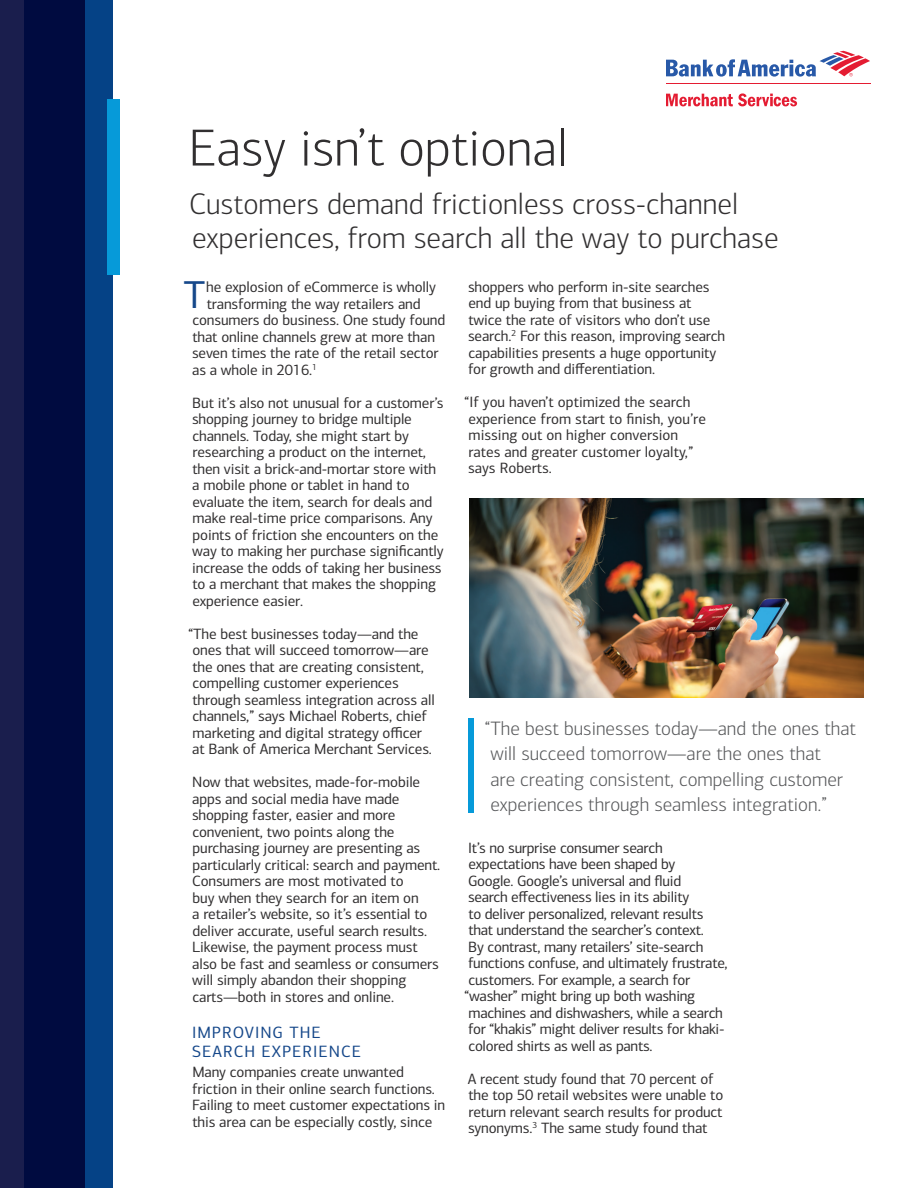
<style>
.page{position:relative;width:918px;height:1188px;background:#fff}
.page>*{position:absolute;margin:0;border:0;box-sizing:border-box;transform-origin:0 0}
.heading{font:300 52.5px "Connections";color:#312f30}
.t1{font:39.15px "Connections";color:#16488a}
.intro_paragraph{font:300 30px/34.5px "Connections";color:#312f30}
.Pull_quote{font:300 19.5px/25.5px "Connections";color:#57585a}
.subhead{font:16.5px/19.5px "Connections";letter-spacing:.06em;color:#16488a}
.t2{font:15px/16.5px "Connections";letter-spacing:-.01em;color:#312f30}
</style>
<div class="page">
<div style="left:84px;top:0;width:29px;height:1188px;background:#054286"></div>
<div style="left:0;top:0;width:84px;height:1188px;background:linear-gradient(to right,#171c4b,#00053c)"></div>
<div style="left:108px;top:99px;width:12px;height:176px;background:#069ad9"></div>
<hr style="left:666px;top:83px;width:204px;height:1px;background:#e41c32">
<svg style="left:666px;top:93px;width:131px;height:13px"></svg>
<svg style="left:666px;top:51px;width:204px;height:26px"></svg>
<div style="left:468px;top:718px;width:6px;height:95px;background:#069ad9"></div>
<img style="left:470px;top:498px;width:394px;height:199px">
<p class="heading" style="left:189px;top:118px;width:381px">Easy isn’t optional</p>
<p class="intro_paragraph" style="left:189px;top:186px;width:591px">Customers demand frictionless cross-channel experiences, from search all the way to purchase</p>
<p class="t1" style="left:184px;top:272px;width:24px">T</p>
<p class="t2" style="left:206px;top:279px;width:231px">he explosion of eCommerce is wholly</p>
<p class="t2" style="left:207px;top:296px;width:215px">transforming the way retailers and</p>
<p class="t2" style="left:192px;top:312px;width:254px">consumers do business. One study found</p>
<p class="t2" style="left:192px;top:329px;width:244px">that online channels grew at more than</p>
<p class="t2" style="left:192px;top:345px;width:248px">seven times the rate of the retail sector</p>
<p class="t2" style="left:192px;top:362px;width:126px">as a whole in 2016.<sup>1</sup></p>
<p class="t2" style="left:192px;top:395px;width:253px">But it’s also not unusual for a customer’s shopping journey to bridge multiple channels. Today, she might start by researching a product on the internet, then visit a brick-and-mortar store with a mobile phone or tablet in hand to evaluate the item, search for deals and make real-time price comparisons. Any points of friction she encounters on the way to making her purchase significantly increase the odds of taking her business to a merchant that makes the shopping experience easier.</p>
<p class="t2" style="left:188px;top:626px;width:248px">“The best businesses today—and the ones that will succeed tomorrow—are the ones that are creating consistent, compelling customer experiences through seamless integration across all channels,” says Michael Roberts, chief marketing and digital strategy officer<br>at Bank of America Merchant Services.</p>
<p class="t2" style="left:192px;top:774px;width:250px">Now that websites, made-for-mobile apps and social media have made shopping faster, easier and more convenient, two points along the purchasing journey are presenting as particularly critical: search and payment.<br>Consumers are most motivated to<br>buy when they search for an item on<br>a retailer’s website, so it’s essential to deliver accurate, useful search results.<br>Likewise, the payment process must also be fast and seamless or consumers will simply abandon their shopping carts—both in stores and online.</p>
<p class="subhead" style="left:192px;top:1022px;width:171px">IMPROVING THE<br>SEARCH EXPERIENCE</p>
<p class="t2" style="left:192px;top:1064px;width:255px">Many companies create unwanted friction in their online search functions.<br>Failing to meet customer expectations in this area can be especially costly, since</p>
<p class="t2" style="left:468px;top:279px;width:259px">shoppers who perform in-site searches end up buying from that business at twice the rate of visitors who don’t use search.<sup>2</sup> For this reason, improving search capabilities presents a huge opportunity for growth and differentiation.</p>
<p class="t2" style="left:464px;top:394px;width:243px">“If you haven’t optimized the search experience from start to finish, you’re missing out on higher conversion rates and greater customer loyalty,” says Roberts.</p>
<p class="Pull_quote" style="left:490px;top:715px;width:367px;text-indent:-6px">“The best businesses today—and the ones that will succeed tomorrow—are the ones that<br>are creating consistent, compelling customer experiences through seamless integration.”</p>
<p class="t2" style="left:464px;top:840px;width:265px">It’s no surprise consumer search expectations have been shaped by<br>Google. Google’s universal and fluid<br>search effectiveness lies in its ability<br>to deliver personalized, relevant results that understand the searcher’s context.<br>By contrast, many retailers’ site-search functions confuse, and ultimately frustrate, customers. For example, a search for “washer” might bring up both washing machines and dishwashers, while a search for “khakis” might deliver results for khaki&shy;colored shirts as well as pants.</p>
<p class="t2" style="left:468px;top:1071px;width:257px">A recent study found that 70 percent of the top 50 retail websites were unable to return relevant search results for product synonyms.<sup>3</sup> The same study found that</p>
</div>
